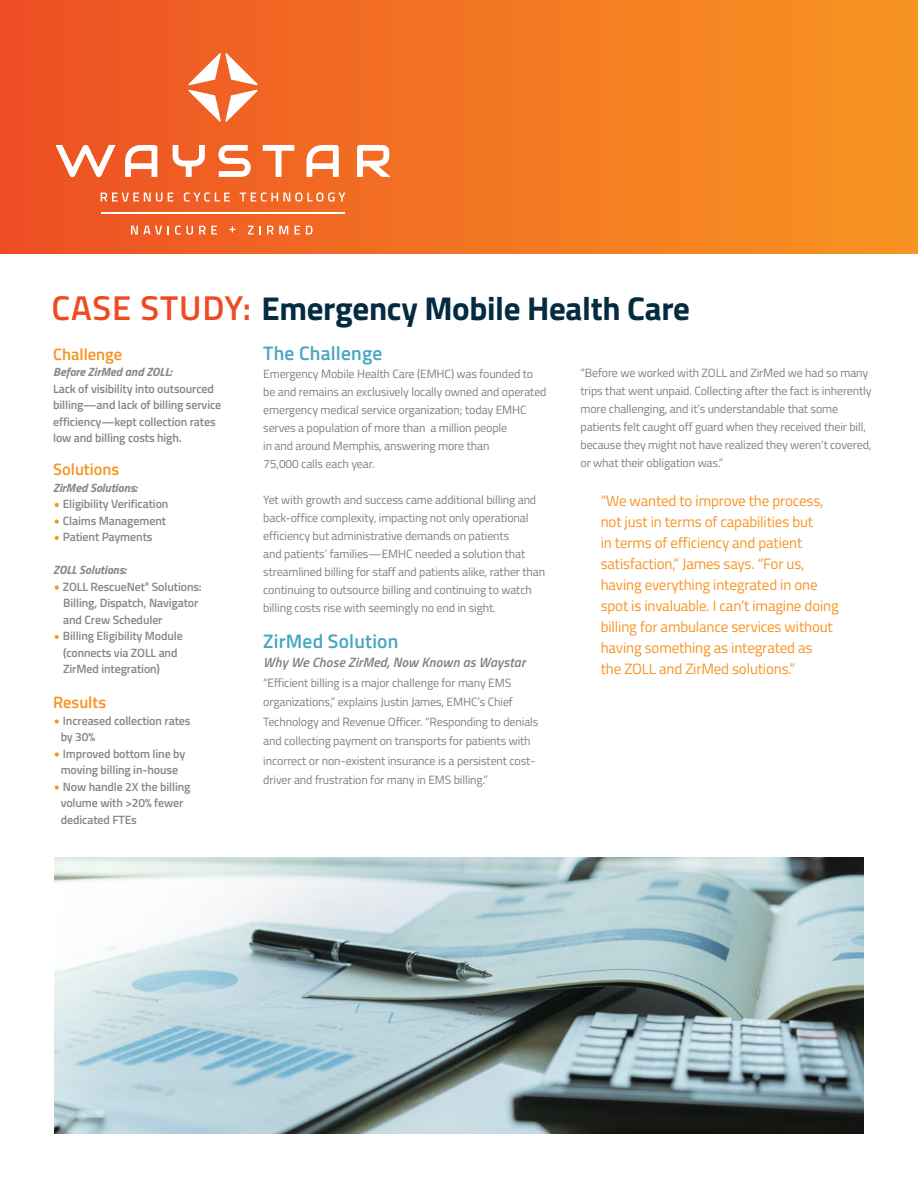
<style>
.page{position:relative;width:918px;height:1188px;background:#fff}
.page>*{position:absolute;margin:0;border:0;box-sizing:border-box;transform-origin:0 0}
.t1{font:700 33px "Titillium Web";letter-spacing:-.01em;color:#042b40}
.t2{font:600 19.5px "Titillium Web";letter-spacing:.01em;color:#46a6c2}
.t3{font:600 16.5px "Titillium Web";color:#f79422}
.t4{font:15px/21px "Titillium Web";letter-spacing:-.01em;color:#f79422}
.t5{font:italic 600 13.5px "Titillium Web";letter-spacing:.01em;color:#847f7f}
.t6{font:12px/18px "Titillium Web";letter-spacing:-.01em;color:#847f7f}
.t7{font:600 12px/16.5px "Titillium Web";letter-spacing:-.01em;color:#8d857f}
.t8{font:italic 700 12px "Titillium Web";color:#8d857f}
.s1{font-weight:600;font-size:34.5px;color:#ed4c23}
.s2{font-family:"Arial";font-weight:400;color:#f79422}
</style>
<div class="page">
<div style="left:0;top:0;width:918px;height:253px;background:linear-gradient(to right,#ed5126,#f89521)"></div>
<svg style="left:101px;top:193px;width:72px;height:9px"></svg>
<svg style="left:184px;top:192px;width:46px;height:10px"></svg>
<svg style="left:240px;top:192px;width:105px;height:10px"></svg>
<svg style="left:56px;top:145px;width:60px;height:32px"></svg>
<svg style="left:125px;top:145px;width:32px;height:32px"></svg>
<svg style="left:173px;top:145px;width:32px;height:32px"></svg>
<svg style="left:263px;top:145px;width:31px;height:32px"></svg>
<svg style="left:306px;top:145px;width:33px;height:32px"></svg>
<svg style="left:357px;top:145px;width:34px;height:32px"></svg>
<svg style="left:218px;top:145px;width:33px;height:32px"></svg>
<svg style="left:188px;top:53px;width:70px;height:69px"></svg>
<svg style="left:131px;top:226px;width:31px;height:9px"></svg>
<svg style="left:175px;top:226px;width:18px;height:9px"></svg>
<svg style="left:199px;top:226px;width:18px;height:9px"></svg>
<svg style="left:229px;top:227px;width:6px;height:5px"></svg>
<svg style="left:248px;top:226px;width:13px;height:9px"></svg>
<svg style="left:267px;top:226px;width:6px;height:9px"></svg>
<svg style="left:279px;top:226px;width:9px;height:9px"></svg>
<svg style="left:295px;top:226px;width:5px;height:9px"></svg>
<svg style="left:306px;top:226px;width:7px;height:9px"></svg>
<hr style="left:101px;top:213px;width:244px;height:1px;background:#fff">
<img style="left:54px;top:857px;width:810px;height:277px">
<h1 class="t1" style="left:52px;top:283px;width:640px"><span class="s1">CASE STUDY:</span> Emergency Mobile Health Care</h1>
<h3 class="t3" style="left:53px;top:342px;width:71px">Challenge</h3>
<p class="t8" style="left:53px;top:363px;width:120px">Before ZirMed and ZOLL:</p>
<p class="t7" style="left:53px;top:380px;width:170px">Lack of visibility into outsourced billing—and lack of billing service efficiency—kept collection rates low and billing costs high.</p>
<h3 class="t3" style="left:53px;top:457px;width:68px">Solutions</h3>
<p class="t8" style="left:53px;top:478px;width:85px">ZirMed Solutions:</p>
<p class="t7" style="left:53px;top:495px;width:117px"><span class="s2">●</span> Eligibility Verification</p>
<p class="t7" style="left:53px;top:512px;width:114px"><span class="s2">●</span> Claims Management</p>
<p class="t7" style="left:53px;top:528px;width:101px"><span class="s2">●</span> Patient Payments</p>
<p class="t8" style="left:53px;top:561px;width:75px">ZOLL Solutions:</p>
<p class="t7" style="left:63px;top:578px;width:140px;text-indent:-10px"><span class="s2">●</span> ZOLL RescueNet<sup>®</sup> Solutions:<br>Billing, Dispatch, Navigator and Crew Scheduler</p>
<p class="t7" style="left:63px;top:627px;width:121px;text-indent:-10px"><span class="s2">●</span> Billing Eligibility Module (connects via ZOLL and<br>ZirMed integration)</p>
<h3 class="t3" style="left:53px;top:690px;width:54px">Results</h3>
<p class="t7" style="left:61px;top:712px;width:131px;text-indent:-8px"><span class="s2">●</span> Increased collection rates by 30%</p>
<p class="t7" style="left:53px;top:745px;width:134px;text-align:center"><span class="s2">●</span> Improved bottom line by moving billing in-house</p>
<p class="t7" style="left:61px;top:778px;width:131px;text-indent:-8px"><span class="s2">●</span> Now handle 2X the billing volume with &gt;20% fewer dedicated FTEs</p>
<h2 class="t2" style="left:263px;top:338px;width:121px">The Challenge</h2>
<p class="t6" style="left:263px;top:364px;width:285px">Emergency Mobile Health Care (EMHC) was founded to be and remains an exclusively locally owned and operated emergency medical service organization; today EMHC serves a population of more than a million people<br>in and around Memphis, answering more than<br>75,000 calls each year.</p>
<p class="t6" style="left:263px;top:490px;width:284px">Yet with growth and success came additional billing and back-office complexity, impacting not only operational efficiency but administrative demands on patients<br>and patients’ families—EMHC needed a solution that streamlined billing for staff and patients alike, rather than continuing to outsource billing and continuing to watch billing costs rise with seemingly no end in sight.</p>
<h2 class="t2" style="left:263px;top:626px;width:137px">ZirMed Solution</h2>
<p class="t5" style="left:263px;top:652px;width:264px">Why We Chose ZirMed, Now Known as Waystar</p>
<p class="t6" style="left:263px;top:672px;width:277px;line-height:19.5px">“Efficient billing is a major challenge for many EMS organizations,” explains Justin James, EMHC’s Chief Technology and Revenue Officer. “Responding to denials and collecting payment on transports for patients with incorrect or non-existent insurance is a persistent cost&shy;driver and frustration for many in EMS billing.”</p>
<p class="t6" style="left:580px;top:363px;width:293px">“Before we worked with ZOLL and ZirMed we had so many trips that went unpaid. Collecting after the fact is inherently more challenging, and it’s understandable that some patients felt caught off guard when they received their bill, because they might not have realized they weren’t covered, or what their obligation was.”</p>
<p class="t4" style="left:601px;top:489px;width:240px">“We wanted to improve the process, not just in terms of capabilities but<br>in terms of efficiency and patient satisfaction,” James says. “For us, having everything integrated in one spot is invaluable. I can’t imagine doing billing for ambulance services without having something as integrated as<br>the ZOLL and ZirMed solutions.”</p>
</div>
